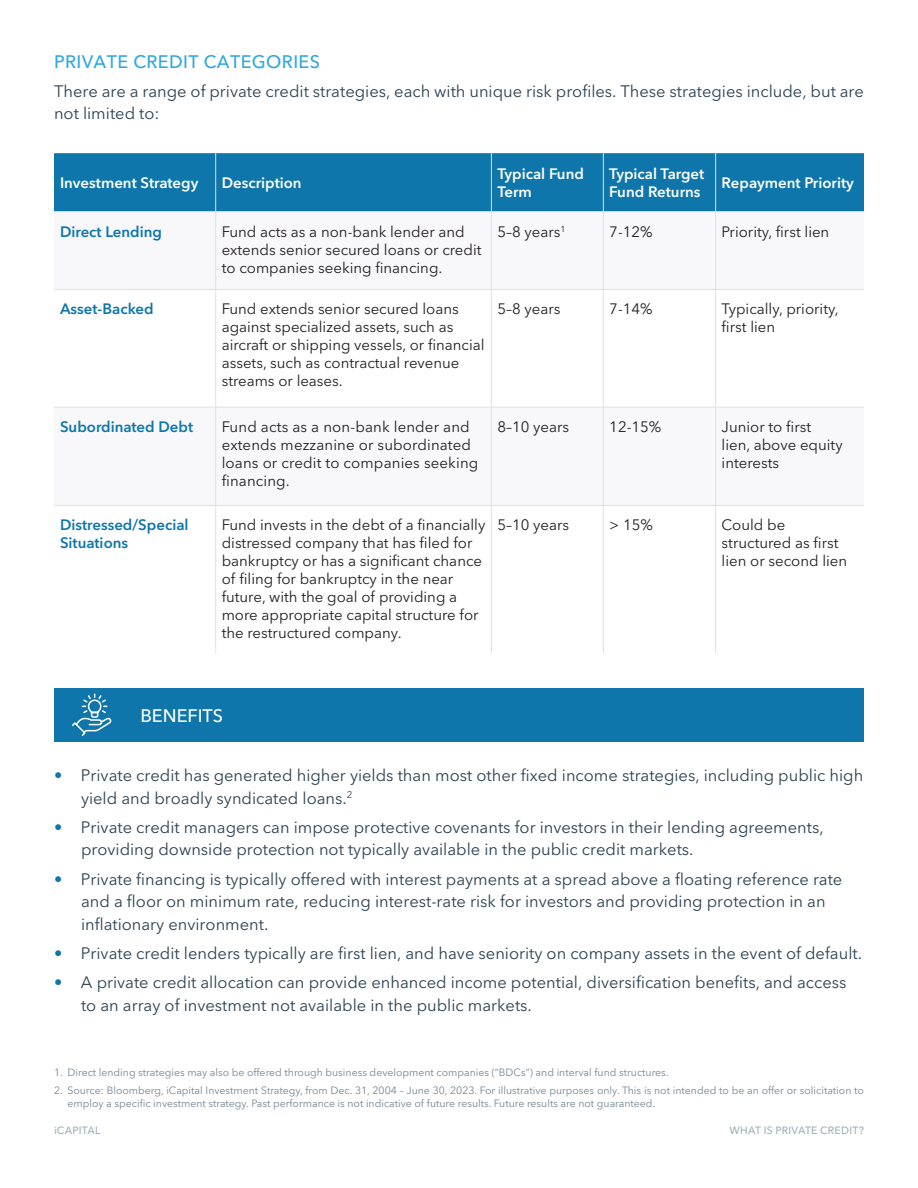
<style>
.page{position:relative;width:918px;height:1188px;background:#fff}
.page>*{position:absolute;margin:0;border:0;box-sizing:border-box;transform-origin:0 0}
.Body_Copy{font:500 18px "Avenir Next LT Pro";letter-spacing:.02em;color:#2fa8df}
.Body_Copy-2{font:500 18px "Avenir Next LT Pro";color:#fff}
.Body_Copy-3{font:16.5px/22.5px "Avenir Next LT Pro";color:#2c4150}
.t1{font:15px/18px "Avenir Next LT Pro";color:#231f20}
.t2{font:600 15px/18px "Avenir Next LT Pro";color:#fff}
.t3{font:600 15px/18px "Avenir Next LT Pro";color:#0e76aa}
.t4{font:10.5px/13.5px "Avenir Next LT Pro";color:#748593}
.t5{font:500 10.5px "Avenir Next LT Pro";letter-spacing:.025em;color:#7f929f}
.s1{color:#0e76aa}
</style>
<div class="page">
<div style="left:54px;top:153px;width:810px;height:58px;background:#0e76aa"></div>
<svg style="left:54px;top:212px;width:810px;height:77px"></svg>
<svg style="left:216px;top:408px;width:501px;height:97px"></svg>
<hr style="left:215px;top:153px;width:1px;height:58px;background:#dce1ea">
<hr style="left:491px;top:153px;width:1px;height:58px;background:#dce1ea">
<hr style="left:603px;top:153px;width:1px;height:58px;background:#dce1ea">
<hr style="left:715px;top:153px;width:1px;height:58px;background:#dce1ea">
<hr style="left:54px;top:211px;width:162px;height:1px;background:#dce1ea">
<hr style="left:216px;top:211px;width:275px;height:1px;background:#dce1ea">
<hr style="left:215px;top:212px;width:1px;height:77px;background:#dce1ea">
<hr style="left:491px;top:211px;width:112px;height:1px;background:#dce1ea">
<hr style="left:491px;top:212px;width:1px;height:77px;background:#dce1ea">
<hr style="left:603px;top:211px;width:113px;height:1px;background:#dce1ea">
<hr style="left:603px;top:212px;width:1px;height:77px;background:#dce1ea">
<hr style="left:716px;top:211px;width:148px;height:1px;background:#dce1ea">
<hr style="left:715px;top:212px;width:1px;height:77px;background:#dce1ea">
<hr style="left:54px;top:289px;width:162px;height:1px;background:#dce1ea">
<hr style="left:216px;top:289px;width:275px;height:1px;background:#dce1ea">
<hr style="left:215px;top:290px;width:1px;height:117px;background:#dce1ea">
<hr style="left:491px;top:289px;width:112px;height:1px;background:#dce1ea">
<hr style="left:491px;top:290px;width:1px;height:117px;background:#dce1ea">
<hr style="left:603px;top:289px;width:113px;height:1px;background:#dce1ea">
<hr style="left:603px;top:290px;width:1px;height:117px;background:#dce1ea">
<hr style="left:716px;top:289px;width:148px;height:1px;background:#dce1ea">
<hr style="left:715px;top:290px;width:1px;height:117px;background:#dce1ea">
<hr style="left:54px;top:407px;width:162px;height:1px;background:#dce1ea">
<hr style="left:216px;top:407px;width:275px;height:1px;background:#dce1ea">
<hr style="left:215px;top:408px;width:1px;height:97px;background:#dce1ea">
<hr style="left:491px;top:407px;width:112px;height:1px;background:#dce1ea">
<hr style="left:491px;top:408px;width:1px;height:97px;background:#dce1ea">
<hr style="left:603px;top:407px;width:113px;height:1px;background:#dce1ea">
<hr style="left:603px;top:408px;width:1px;height:97px;background:#dce1ea">
<hr style="left:716px;top:407px;width:148px;height:1px;background:#dce1ea">
<hr style="left:715px;top:408px;width:1px;height:97px;background:#dce1ea">
<hr style="left:54px;top:505px;width:162px;height:1px;background:#dce1ea">
<hr style="left:216px;top:505px;width:275px;height:1px;background:#dce1ea">
<hr style="left:215px;top:506px;width:1px;height:147px;background:#dce1ea">
<hr style="left:491px;top:505px;width:112px;height:1px;background:#dce1ea">
<hr style="left:491px;top:506px;width:1px;height:147px;background:#dce1ea">
<hr style="left:603px;top:505px;width:113px;height:1px;background:#dce1ea">
<hr style="left:603px;top:506px;width:1px;height:147px;background:#dce1ea">
<hr style="left:716px;top:505px;width:148px;height:1px;background:#dce1ea">
<hr style="left:715px;top:506px;width:1px;height:147px;background:#dce1ea">
<div style="left:54px;top:688px;width:810px;height:54px;background:#0e76aa"></div>
<svg style="left:72px;top:693px;width:40px;height:43px"></svg>
<p class="Body_Copy" style="left:54px;top:51px;width:268px">PRIVATE CREDIT CATEGORIES</p>
<p class="Body_Copy-3" style="left:54px;top:80px;width:812px">There are a range of private credit strategies, each with unique risk profiles. These strategies include, but are not limited to:</p>
<p class="t2" style="left:60px;top:174px;width:140px">Investment Strategy</p>
<p class="t2" style="left:222px;top:174px;width:82px">Description</p>
<p class="t2" style="left:497px;top:165px;width:88px">Typical Fund<br>Term</p>
<p class="t2" style="left:609px;top:165px;width:96px">Typical Target<br>Fund Returns</p>
<p class="t2" style="left:722px;top:174px;width:134px">Repayment Priority</p>
<p class="t3" style="left:60px;top:222px;width:103px">Direct Lending</p>
<p class="t1" style="left:222px;top:222px;width:261px">Fund acts as a non-bank lender and extends senior secured loans or credit to companies seeking financing.</p>
<p class="t1" style="left:497px;top:222px;width:70px">5–8 years<sup>1</sup></p>
<p class="t1" style="left:609px;top:222px;width:45px">7-12%</p>
<p class="t1" style="left:722px;top:222px;width:109px">Priority, first lien</p>
<p class="t3" style="left:60px;top:300px;width:95px">Asset-Backed</p>
<p class="t1" style="left:222px;top:300px;width:264px">Fund extends senior secured loans against specialized assets, such as aircraft or shipping vessels, or financial assets, such as contractual revenue streams or leases.</p>
<p class="t1" style="left:497px;top:300px;width:65px">5–8 years</p>
<p class="t1" style="left:609px;top:300px;width:45px">7-14%</p>
<p class="t1" style="left:722px;top:300px;width:119px">Typically, priority, first lien</p>
<p class="t3" style="left:60px;top:418px;width:135px">Subordinated Debt</p>
<p class="t1" style="left:222px;top:418px;width:258px">Fund acts as a non-bank lender and extends mezzanine or subordinated loans or credit to companies seeking financing.</p>
<p class="t1" style="left:497px;top:418px;width:73px">8–10 years</p>
<p class="t1" style="left:609px;top:418px;width:54px">12-15%</p>
<p class="t1" style="left:722px;top:418px;width:123px">Junior to first lien, above equity interests</p>
<p class="t3" style="left:60px;top:516px;width:130px">Distressed/Special<br>Situations</p>
<p class="t1" style="left:222px;top:516px;width:265px">Fund invests in the debt of a financially distressed company that has filed for bankruptcy or has a significant chance of filing for bankruptcy in the near future, with the goal of providing a more appropriate capital structure for the restructured company.</p>
<p class="t1" style="left:497px;top:516px;width:73px">5–10 years</p>
<p class="t1" style="left:609px;top:516px;width:45px">&gt; 15%</p>
<p class="t1" style="left:722px;top:516px;width:127px">Could be structured as first lien or second lien</p>
<p class="Body_Copy-2" style="left:140px;top:704px;width:84px">BENEFITS</p>
<p class="Body_Copy-3" style="left:81px;top:764px;width:784px;text-indent:-27px"><span class="s1">•</span> Private credit has generated higher yields than most other fixed income strategies, including public high yield and broadly syndicated loans.<sup>2</sup></p>
<p class="Body_Copy-3" style="left:81px;top:816px;width:744px;text-indent:-27px"><span class="s1">•</span> Private credit managers can impose protective covenants for investors in their lending agreements, providing downside protection not typically available in the public credit markets.</p>
<p class="Body_Copy-3" style="left:81px;top:868px;width:763px;text-indent:-27px"><span class="s1">•</span> Private financing is typically offered with interest payments at a spread above a floating reference rate and a floor on minimum rate, reducing interest-rate risk for investors and providing protection in an inflationary environment.</p>
<p class="Body_Copy-3" style="left:54px;top:942px;width:810px"><span class="s1">•</span> Private credit lenders typically are first lien, and have seniority on company assets in the event of default.</p>
<p class="Body_Copy-3" style="left:81px;top:971px;width:767px;text-indent:-27px"><span class="s1">•</span> A private credit allocation can provide enhanced income potential, diversification benefits, and access to an array of investment not available in the public markets.</p>
<p class="t4" style="left:54px;top:1066px;width:616px">1. Direct lending strategies may also be offered through business development companies (“BDCs”) and interval fund structures.</p>
<p class="t4" style="left:68px;top:1083px;width:798px;text-indent:-14px">2. Source: Bloomberg, iCapital Investment Strategy, from Dec. 31, 2004 – June 30, 2023. For illustrative purposes only. This is not intended to be an offer or solicitation to employ a specific investment strategy. Past performance is not indicative of future results. Future results are not guaranteed.</p>
<p class="t5" style="left:54px;top:1124px;width:48px">iCAPITAL</p>
<p class="t5" style="left:730px;top:1124px;width:136px">WHAT IS PRIVATE CREDIT?</p>
</div>
